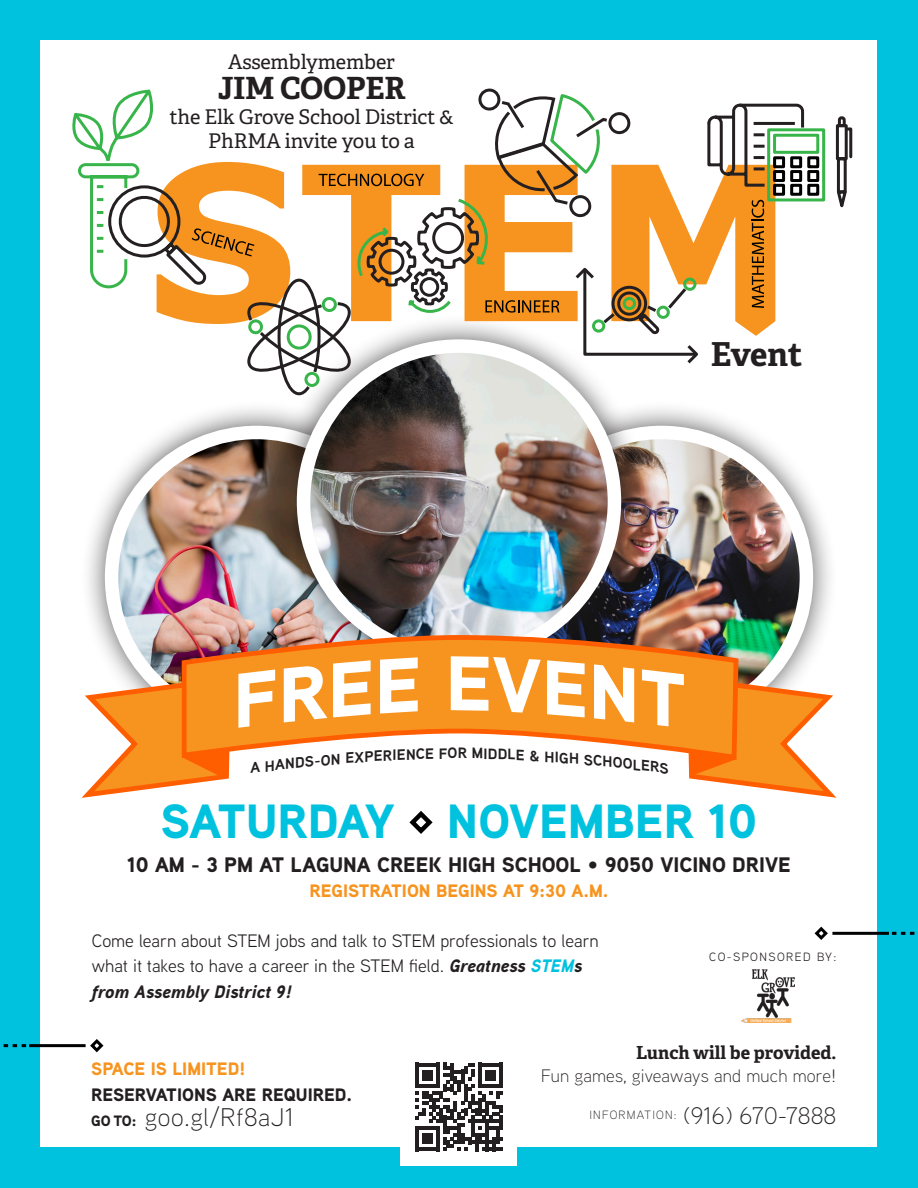
<style>
.page{position:relative;width:918px;height:1188px;background:#00c2df}
.page>*{position:absolute;margin:0;border:0;box-sizing:border-box;transform-origin:0 0}
.t1{font:900 48px "Aaux Next";color:#00c2df}
.t2{font:700 33px "Adelle PE";letter-spacing:-.015em;color:#231f20}
.t3{font:700 30.6px "Adelle PE";letter-spacing:-.01em;color:#231f20}
.t4{font:300 25.5px "Aaux Next";letter-spacing:.02em;color:#231f20}
.t5{font:300 24px "Aaux Next";color:#231f20}
.t6{font:900 21px "Aaux Next";color:#231f20}
.t7{font:20.25px/24.3px "Adelle";letter-spacing:-.01em;color:#231f20;text-align:center}
.t8{font:18px/25.5px "Aaux Next";color:#231f20}
.t9{font:900 18px "Aaux Next";color:#f7941f}
.t10{font:300 18px "Aaux Next";letter-spacing:.01em;color:#231f20}
.t11{font:900 18px "Aaux Next";color:#231f20}
.t12{font:700 18px "Adelle PE";letter-spacing:-.005em;color:#231f20}
.t13{font:700 15px "Aaux Next";color:#231f20}
.t14{font:700 14.85px "Aaux Next";color:#231f20}
.t15{font:12px "Aaux Next";letter-spacing:.12em;color:#231f20}
.s1{font-size:15px}
.s2{font-weight:900;font-style:italic}
.s3{font-weight:900;font-style:italic;color:#00c2df}
.s4{font-weight:900;font-size:15px}
</style>
<div class="page">
<div style="left:40px;top:40px;width:838px;height:1108px;background:#fff"></div>
<div style="left:80px;top:401px;width:353px;height:353px;background:#231f20;opacity:.75"></div>
<img style="left:112px;top:438px;width:67px;height:232px">
<div style="left:485px;top:401px;width:353px;height:353px;background:#231f20;opacity:.75"></div>
<img style="left:741px;top:432px;width:65px;height:237px">
<svg style="left:835px;top:116px;width:18px;height:92px"></svg>
<svg style="left:72px;top:88px;width:754px;height:248px"></svg>
<svg style="left:814px;top:925px;width:101px;height:17px"></svg>
<svg style="left:3px;top:1039px;width:101px;height:14px"></svg>
<img style="left:179px;top:186px;width:562px;height:980px">
<svg style="left:406px;top:808px;width:30px;height:29px"></svg>
<div style="left:401px;top:1048px;width:116px;height:118px;background:#fff"></div>
<svg style="left:415px;top:1063px;width:88px;height:88px"></svg>
<img style="left:742px;top:970px;width:52px;height:52px">
<svg style="left:355px;top:748px;width:92px;height:15px"></svg>
<svg style="left:473px;top:748px;width:51px;height:12px"></svg>
<svg style="left:570px;top:753px;width:32px;height:13px"></svg>
<svg style="left:80px;top:670px;width:195px;height:131px"></svg>
<div style="left:284px;top:664px;width:43px;height:58px;background:#f7941f"></div>
<div style="left:333px;top:660px;width:38px;height:57px;background:#f7941f"></div>
<div style="left:380px;top:657px;width:38px;height:57px;background:#f7941f"></div>
<div style="left:451px;top:656px;width:90px;height:58px;background:#f7941f"></div>
<div style="left:547px;top:660px;width:38px;height:57px;background:#f7941f"></div>
<div style="left:594px;top:664px;width:40px;height:58px;background:#f7941f"></div>
<svg style="left:642px;top:669px;width:196px;height:132px"></svg>
<p class="t7" style="left:228px;top:49px;width:168px">Assemblymember</p>
<p class="t3" style="left:218px;top:66px;width:189px">JIM COOPER</p>
<p class="t7" style="left:169px;top:103px;width:286px">the Elk Grove School District &amp;<br>PhRMA invite you to a</p>
<p class="t2" style="left:711px;top:330px;width:93px">Event</p>
<p class="t14" style="left:274px;top:755px;width:41px;rotate:-6deg">AND<span class="s1">S</span></p>
<p class="t13" style="left:313px;top:750px;width:41px;rotate:-5deg">-ON E</p>
<p class="t13" style="left:448px;top:743px;width:21px">OR</p>
<p class="t13" style="left:531px;top:745px;width:41px;rotate:4deg">&amp; HIG</p>
<p class="t14" style="left:604px;top:751px;width:40px;rotate:6deg"><span class="s1">H</span>OOL</p>
<p class="t1" style="left:160px;top:787px;width:599px">SATURDAY NOVEMBER 10</p>
<p class="t6" style="left:127px;top:850px;width:665px">10 AM - 3 PM AT LAGUNA CREEK HIGH SCHOOL • 9050 VICINO DRIVE</p>
<p class="t9" style="left:310px;top:878px;width:300px">REGISTRATION BEGINS AT 9:30 A.M.</p>
<p class="t8" style="left:92px;top:927px;width:508px">Come learn about STEM jobs and talk to STEM professionals to learn what it takes to have a career in the STEM field. <span class="s2">Greatness</span> <span class="s3">STEM</span><span class="s2">s from Assembly District 9!</span></p>
<p class="t15" style="left:709px;top:949px;width:129px">CO-SPONSORED BY:</p>
<p class="t9" style="left:91px;top:1056px;width:156px">SPACE IS LIMITED!</p>
<p class="t11" style="left:91px;top:1082px;width:263px">RESERVATIONS ARE REQUIRED.</p>
<p class="t4" style="left:91px;top:1101px;width:204px"><span class="s4">GO TO:</span> goo.gl/Rf8aJ1</p>
<p class="t12" style="left:636px;top:1040px;width:202px">Lunch will be provided.</p>
<p class="t10" style="left:541px;top:1063px;width:297px">Fun games, giveaways and much more!</p>
<p class="t5" style="left:589px;top:1099px;width:249px"><sup>INFORMATION:</sup> (916) 670-7888</p>
</div>
